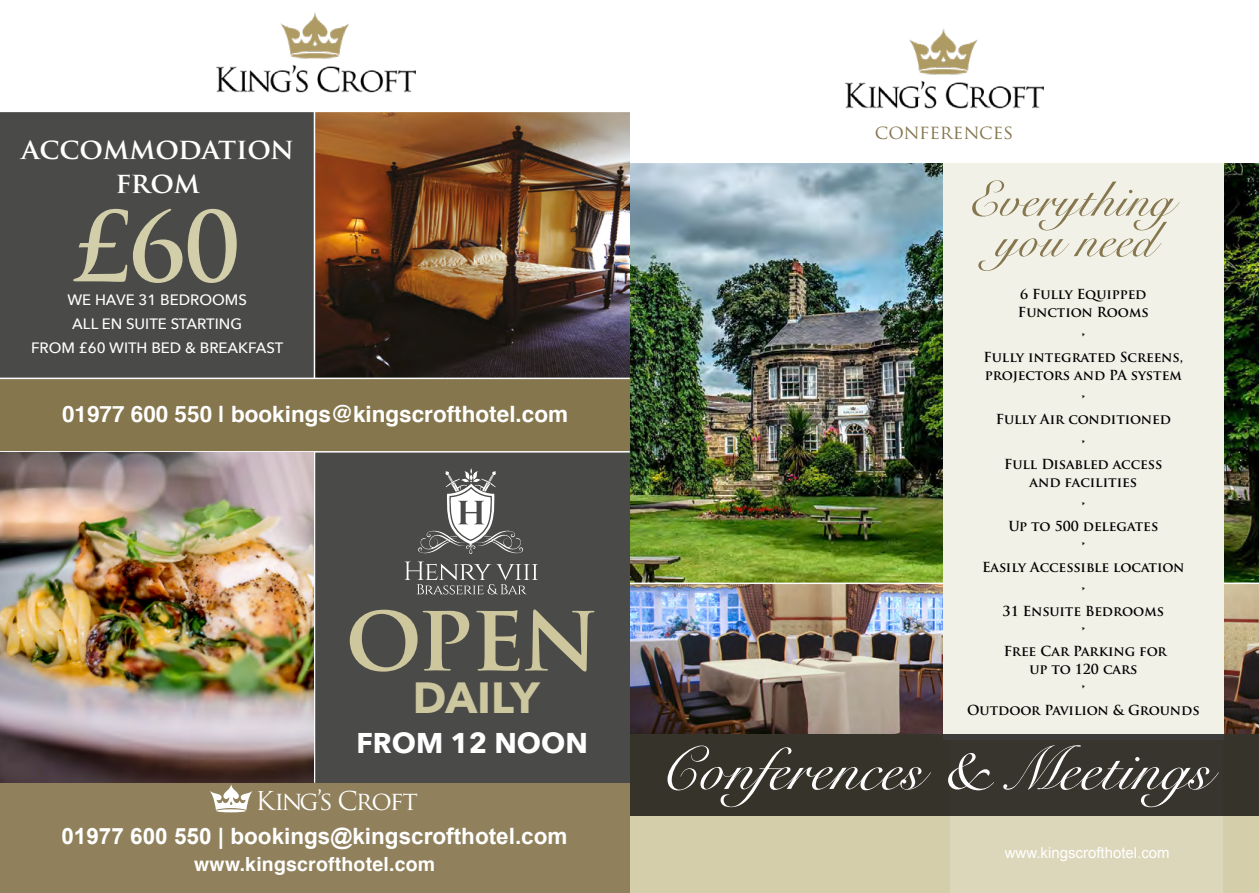
<style>
.page{position:relative;width:1259px;height:893px;background:#fff}
.page>*{position:absolute;margin:0;border:0;box-sizing:border-box;transform-origin:0 0}
.t1{font:700 94.5px "Trajan Pro";color:#d2ceaa}
.t2{font:700 93px "Trajan Pro";color:#cec79e}
.t3{font:63px "Snell BT";color:#fff}
.t4{font:51px/40.5px "Snell BT";color:#85764e;text-align:center}
.t5{font:700 43.5px "Avenir Next";letter-spacing:-.01em;color:#ccc79e}
.t6{font:700 28.5px/34.2px "Trajan Pro";letter-spacing:-.005em;color:#fff;text-align:center}
.t7{font:700 28.5px "Avenir Next";color:#fff}
.t8{font:25.35px "Trajan Pro";letter-spacing:-.08em;color:#fff}
.t9{font:700 22.5px "Arial";color:#fff}
.t10{font:700 22.5px "Helvetica";color:#fff}
.t11{font:700 19.5px "Helvetica";letter-spacing:.01em;color:#fff}
.t12{font:19.2px "Trajan Pro";color:#85764e}
.t13{font:500 15px/24px "Avenir Next";color:#fff;text-align:center}
.t14{font:15px "Arial";color:#fff}
.t15{font:700 13.5px/22.2px "Trajan Pro";letter-spacing:-.005em;color:#000;text-align:center}
</style>
<div class="page">
<img style="left:630px;top:163px;width:629px;height:420px">
<img style="left:630px;top:584px;width:629px;height:150px">
<img style="left:845px;top:28px;width:199px;height:81px">
<img style="left:216px;top:12px;width:200px;height:81px">
<div style="left:630px;top:734px;width:629px;height:159px;background:#d4ceaa"></div>
<div style="left:0;top:783px;width:629px;height:110px;background:#90815c"></div>
<svg style="left:210px;top:784px;width:43px;height:26px"></svg>
<hr style="left:216px;top:809px;width:30px;height:3px;background:#fff;border-radius:50%">
<div style="left:943px;top:163px;width:280px;height:577px;background:#f2f1e7"></div>
<div style="left:950px;top:734px;width:273px;height:159px;background:#dcd7ba"></div>
<div style="left:630px;top:734px;width:629px;height:82px;background:#35332a"></div>
<div style="left:0;top:112px;width:630px;height:671px;background:#4a4a49"></div>
<img style="left:315px;top:112px;width:314px;height:266px">
<hr style="left:314px;top:105px;width:1px;height:678px;background:#fff">
<div style="left:0;top:378px;width:629px;height:73px;background:#85764e"></div>
<hr style="left:0;top:451px;width:630px;height:2px;background:#fff">
<hr style="left:0;top:378px;width:630px;height:1px;background:#fff">
<img style="left:0;top:453px;width:314px;height:330px">
<svg style="left:404px;top:561px;width:134px;height:33px"></svg>
<svg style="left:418px;top:468px;width:106px;height:86px"></svg>
<h3 class="t6" style="left:21px;top:132px;width:274px">accommodation from</h3>
<h1 class="t1" style="left:74px;top:188px;width:168px">£60</h1>
<p class="t13" style="left:31px;top:288px;width:254px">WE HAVE 31 BEDROOMS<br>ALL EN SUITE STARTING<br>FROM £60 WITH BED &amp; BREAKFAST</p>
<h3 class="t10" style="left:62px;top:396px;width:507px">01977 600 550 | bookings@kingscrofthotel.com</h3>
<h2 class="t2" style="left:345px;top:579px;width:255px">open</h2>
<h3 class="t5" style="left:413px;top:660px;width:128px">DAILY</h3>
<h3 class="t7" style="left:356px;top:718px;width:233px">FROM 12 NOON</h3>
<h3 class="t8" style="left:255px;top:784px;width:164px">King’s Croft</h3>
<h3 class="t9" style="left:61px;top:822px;width:507px">01977 600 550 | bookings@kingscrofthotel.com</h3>
<h3 class="t11" style="left:194px;top:849px;width:242px">www.kingscrofthotel.com</h3>
<h3 class="t12" style="left:875px;top:120px;width:140px">conferences</h3>
<h3 class="t4" style="left:978px;top:179px;width:240px">Everything you need</h3>
<p class="t15" style="left:1018px;top:286px;width:132px;line-height:18px;text-align:left">6 Fully Equipped<br>Function Rooms</p>
<p class="t15" style="left:983px;top:324px;width:201px">•<br>Fully integrated Screens,</p>
<p class="t15" style="left:985px;top:364px;width:199px">projectors and PA system •<br>Fully Air conditioned<br>•<br>Full Disabled access</p>
<p class="t15" style="left:1008px;top:471px;width:151px">and facilities<br>•<br>Up to 500 delegates</p>
<p class="t15" style="left:982px;top:533px;width:204px">•<br>Easily Accessible location •<br>31 Ensuite Bedrooms</p>
<p class="t15" style="left:1004px;top:618px;width:164px">•<br>Free Car Parking for</p>
<p class="t15" style="left:1029px;top:660px;width:109px;line-height:18px">up to 120 cars •</p>
<p class="t15" style="left:967px;top:699px;width:234px">Outdoor Pavilion &amp; Grounds</p>
<h3 class="t3" style="left:674px;top:729px;width:571px">Conferences &amp; Meetings</h3>
<p class="t14" style="left:1004px;top:843px;width:167px">www.kingscrofthotel.com</p>
</div>
